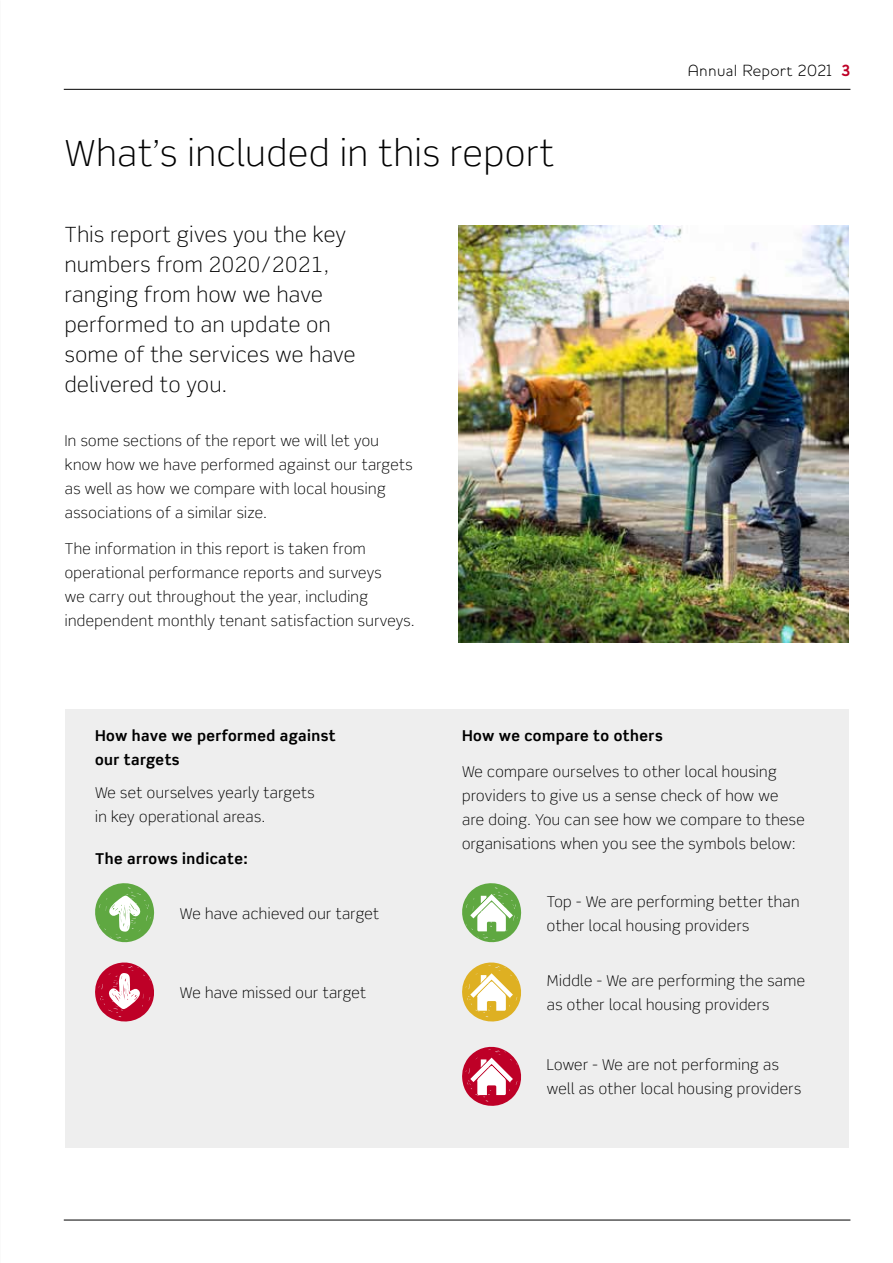
<style>
.page{position:relative;width:893px;height:1263px;background:#fff}
.page>*{position:absolute;margin:0;border:0;box-sizing:border-box;transform-origin:0 0}
.t1{font:300 36px "Scene Pro";letter-spacing:.03em;color:#000}
.t2{font:300 21px/30px "Scene Pro";letter-spacing:.03em;color:#000}
.t3{font:300 16.5px "Houschka";letter-spacing:.02em;color:#000}
.t4{font:300 15px/24px "Scene Pro";letter-spacing:.03em;color:#000}
.t5{font:700 15px/24px "Scene Pro";letter-spacing:.03em;color:#000}
.s1{font-weight:700;color:#be0027}
</style>
<div class="page">
<hr style="left:64px;top:1219px;width:786px;height:1px;background:#000">
<hr style="left:64px;top:89px;width:786px;height:1px;background:#000">
<div style="left:66px;top:709px;width:783px;height:439px;background:#eee"></div>
<img style="left:458px;top:225px;width:391px;height:417px">
<svg style="left:95px;top:883px;width:60px;height:60px"></svg>
<svg style="left:95px;top:962px;width:59px;height:60px"></svg>
<svg style="left:462px;top:883px;width:60px;height:60px"></svg>
<svg style="left:462px;top:962px;width:59px;height:60px"></svg>
<svg style="left:462px;top:1046px;width:60px;height:60px"></svg>
<h1 class="t1" style="left:65px;top:132px;width:490px">What’s included in this report</h1>
<h2 class="t2" style="left:65px;top:219px;width:292px">This report gives you the key numbers from 2020/2021, ranging from how we have performed to an update on some of the services we have delivered to you.</h2>
<p class="t4" style="left:65px;top:428px;width:349px">In some sections of the report we will let you know how we have performed against our targets as well as how we compare with local housing associations of a similar size.</p>
<p class="t4" style="left:65px;top:536px;width:351px">The information in this report is taken from operational performance reports and surveys<br>we carry out throughout the year, including independent monthly tenant satisfaction surveys.</p>
<p class="t3" style="left:688px;top:61px;width:164px">Annual Report 2021 <span class="s1">3</span></p>
<p class="t5" style="left:95px;top:724px;width:242px">How have we performed against our targets</p>
<p class="t4" style="left:95px;top:781px;width:221px">We set ourselves yearly targets in key operational areas.</p>
<p class="t5" style="left:95px;top:846px;width:154px">The arrows indicate:</p>
<p class="t4" style="left:180px;top:901px;width:201px">We have achieved our target</p>
<p class="t4" style="left:180px;top:980px;width:188px">We have missed our target</p>
<p class="t5" style="left:462px;top:724px;width:202px">How we compare to others</p>
<p class="t4" style="left:462px;top:760px;width:344px">We compare ourselves to other local housing providers to give us a sense check of how we<br>are doing. You can see how we compare to these organisations when you see the symbols below:</p>
<p class="t4" style="left:547px;top:889px;width:254px">Top - We are performing better than other local housing providers</p>
<p class="t4" style="left:547px;top:968px;width:260px">Middle - We are performing the same as other local housing providers</p>
<p class="t4" style="left:547px;top:1053px;width:256px">Lower - We are not performing as well as other local housing providers</p>
</div>
